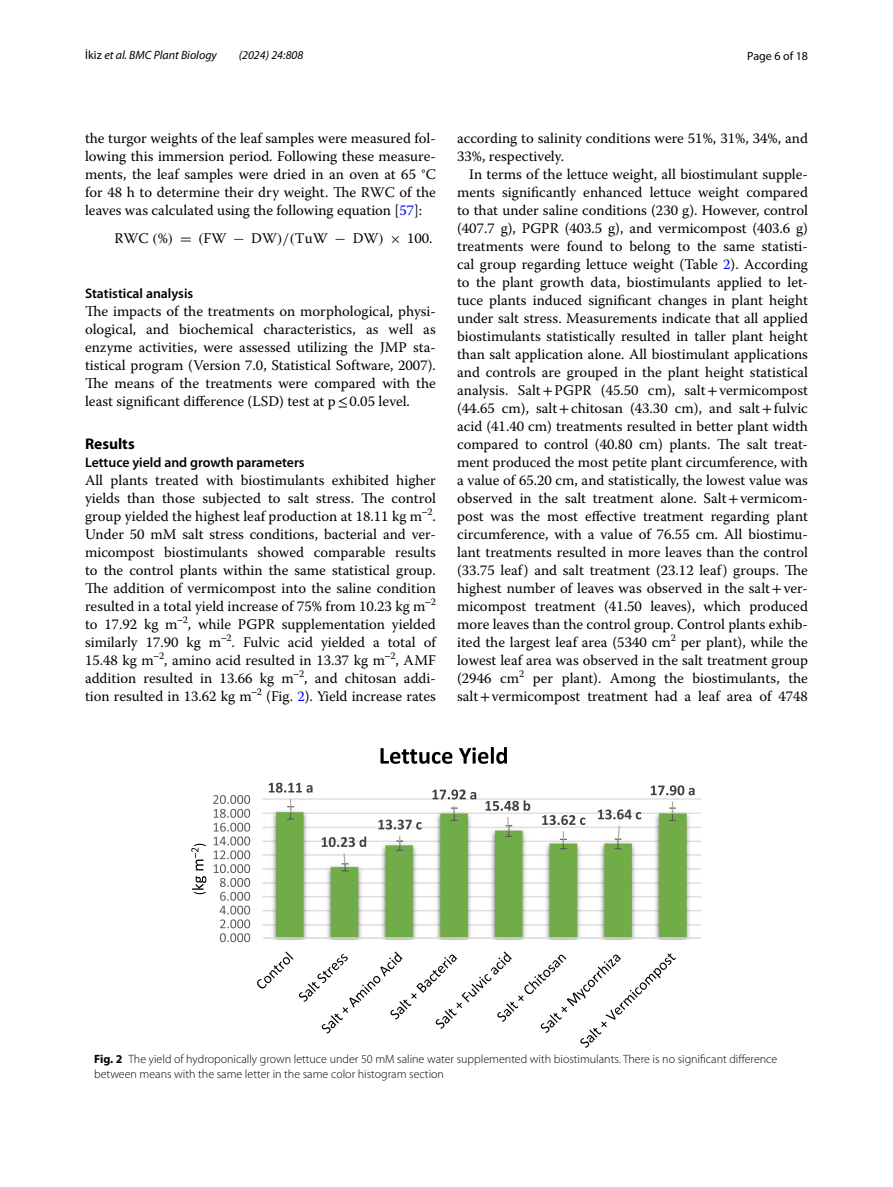
<style>
.page{position:relative;width:893px;height:1187px;background:#fff}
.page>*{position:absolute;margin:0;border:0;box-sizing:border-box;transform-origin:0 0}
.t1{font:700 15.45px "Myriad Pro";color:#000}
.t2{font:14.7px/18px "Warnock Pro";color:#000;text-align:justify}
.t3{font:14.7px "Warnock Pro Regular 2";color:#000}
.t4{font:600 13.8px "Myriad Pro";color:#000}
.t5{font:300 12px/15px "Myriad Pro";color:#000}
.t6{font:italic 12px "Myriad Pro";color:#000}
.t7{font:12px "Myriad Pro";color:#000}
.s1{font-style:normal}
.s2{color:#00f}
.s3{font-family:"MTMI"}
.s4{font-family:"MTSYN"}
.s5{font-family:"STIX"}
.s6{font-weight:700}
</style>
<div class="page">
<img style="left:263px;top:799px;width:438px;height:140px">
<hr style="left:263px;top:937px;width:438px;height:1px;background:#d9d9d9">
<svg style="left:269px;top:782px;width:426px;height:89px"></svg>
<svg style="left:213px;top:795px;width:37px;height:147px"></svg>
<svg style="left:257px;top:951px;width:36px;height:37px"></svg>
<svg style="left:299px;top:951px;width:377px;height:96px"></svg>
<svg style="left:191px;top:843px;width:15px;height:51px"></svg>
<svg style="left:380px;top:748px;width:72px;height:15px"></svg>
<svg style="left:459px;top:747px;width:48px;height:16px"></svg>
<p class="t6" style="left:85px;top:48px;width:133px"><span class="s1">İkiz</span> et al. BMC Plant Biology</p>
<p class="t6" style="left:239px;top:48px;width:66px">(2024) 24:808</p>
<p class="t7" style="left:747px;top:48px;width:62px">Page 6 of 18</p>
<p class="t2" style="left:85px;top:128px;width:352px">the turgor weights of the leaf samples were measured fol&shy;lowing this immersion period. Following these measure&shy;ments, the leaf samples were dried in an oven at 65 °C for 48 h to determine their dry weight. The RWC of the leaves was calculated using the following equation [<span class="s2">57</span>]:</p>
<p class="t3" style="left:115px;top:229px;width:320px">RWC <span class="s3">(</span>%<span class="s3">)</span> <span class="s4">=</span> <span class="s3">(</span>FW <span class="s4">−</span> DW<span class="s3">)/(</span>TuW <span class="s4">−</span> DW<span class="s3">)</span> <span class="s4">×</span> 100.</p>
<p class="t4" style="left:85px;top:284px;width:110px">Statistical analysis</p>
<p class="t2" style="left:85px;top:302px;width:352px">The impacts of the treatments on morphological, physi&shy;ological, and biochemical characteristics, as well as enzyme activities, were assessed utilizing the JMP sta&shy;tistical program (Version 7.0, Statistical Software, 2007).<br>The means of the treatments were compared with the least significant difference (LSD) test at p<span class="s5">≤</span>0.05 level.</p>
<p class="t1" style="left:85px;top:433px;width:51px">Results</p>
<p class="t4" style="left:85px;top:453px;width:221px">Lettuce yield and growth parameters</p>
<p class="t2" style="left:85px;top:471px;width:352px">All plants treated with biostimulants exhibited higher yields than those subjected to salt stress. The control group yielded the highest leaf production at 18.11 kg m<sup>‒</sup><sup>2</sup>.<br>Under 50 mM salt stress conditions, bacterial and ver&shy;micompost biostimulants showed comparable results to the control plants within the same statistical group.<br>The addition of vermicompost into the saline condition resulted in a total yield increase of 75% from 10.23 kg m<sup>‒</sup><sup>2 </sup>to 17.92 kg m<sup>‒</sup><sup>2</sup>, while PGPR supplementation yielded similarly 17.90 kg m<sup>‒</sup><sup>2</sup>. Fulvic acid yielded a total of 15.48 kg m<sup>‒</sup><sup>2</sup>, amino acid resulted in 13.37 kg m<sup>‒</sup><sup>2</sup>, AMF addition resulted in 13.66 kg m<sup>‒</sup><sup>2</sup>, and chitosan addi&shy;tion resulted in 13.62 kg m<sup>‒</sup><sup>2</sup> (Fig. <span class="s2">2</span>). Yield increase rates</p>
<p class="t2" style="left:457px;top:128px;width:352px">according to salinity conditions were 51%, 31%, 34%, and<br>33%, respectively.</p>
<p class="t2" style="left:457px;top:164px;width:352px;text-indent:12px">In terms of the lettuce weight, all biostimulant supple&shy;ments significantly enhanced lettuce weight compared to that under saline conditions (230 g). However, control (407.7 g), PGPR (403.5 g), and vermicompost (403.6 g) treatments were found to belong to the same statisti&shy;cal group regarding lettuce weight (Table <span class="s2">2</span>). According to the plant growth data, biostimulants applied to let&shy;tuce plants induced significant changes in plant height under salt stress. Measurements indicate that all applied biostimulants statistically resulted in taller plant height than salt application alone. All biostimulant applications and controls are grouped in the plant height statistical analysis. Salt<span class="s5">+</span>PGPR (45.50 cm), salt<span class="s5">+</span>vermicompost (44.65 cm), salt<span class="s5">+</span>chitosan (43.30 cm), and salt<span class="s5">+</span>fulvic acid (41.40 cm) treatments resulted in better plant width compared to control (40.80 cm) plants. The salt treat&shy;ment produced the most petite plant circumference, with a value of 65.20 cm, and statistically, the lowest value was observed in the salt treatment alone. Salt<span class="s5">+</span>vermicom&shy;post was the most effective treatment regarding plant circumference, with a value of 76.55 cm. All biostimu&shy;lant treatments resulted in more leaves than the control (33.75 leaf) and salt treatment (23.12 leaf) groups. The highest number of leaves was observed in the salt<span class="s5">+</span>ver&shy;micompost treatment (41.50 leaves), which produced more leaves than the control group. Control plants exhib&shy;ited the largest leaf area (5340 cm<sup>2</sup> per plant), while the lowest leaf area was observed in the salt treatment group (2946 cm<sup>2</sup> per plant). Among the biostimulants, the salt<span class="s5">+</span>vermicompost treatment had a leaf area of 4748</p>
<p class="t5" style="left:94px;top:1051px;width:685px"><span class="s6">Fig. 2</span> The yield of hydroponically grown lettuce under 50 mM saline water supplemented with biostimulants. There is no significant difference between means with the same letter in the same color histogram section</p>
</div>
